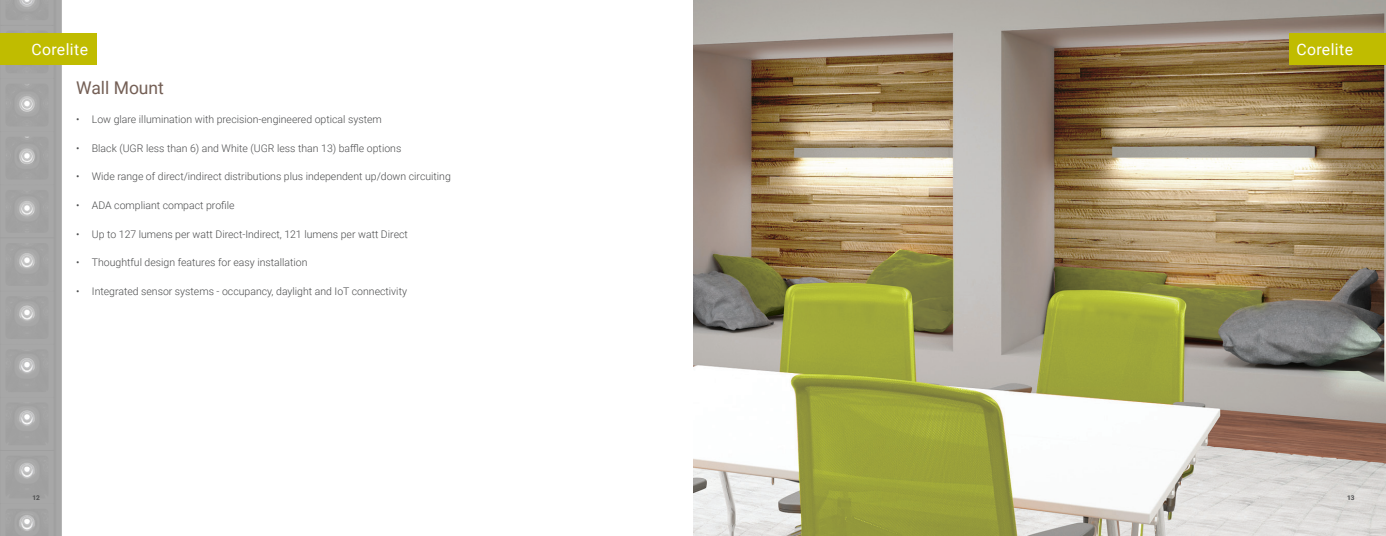
<style>
.page{position:relative;width:1386px;height:536px;background:#fff}
.page>*{position:absolute;margin:0;border:0;box-sizing:border-box;transform-origin:0 0}
.t1{font:17.5px "Roboto";color:#745f55}
.t2{font:15.75px "Roboto";letter-spacing:.025em;color:#fff}
.t3{font:300 10.5px "Roboto";color:#4b4c4d}
._02_Body__7_5_pt{font:700 6.56px "Roboto";color:#4b4c4d}
</style>
<div class="page">
<img style="left:0;top:0;width:70px;height:536px">
<div style="left:0;top:34px;width:97px;height:31px;background:#c0bc00"></div>
<img style="left:693px;top:0;width:693px;height:536px">
<div style="left:1289px;top:34px;width:97px;height:31px;background:#c0bc00"></div>
<h2 class="t2" style="left:31px;top:39px;width:58px">Corelite</h2>
<p class="t1" style="left:76px;top:75px;width:89px">Wall Mount</p>
<p class="t3" style="left:76px;top:112px;width:307px">• Low glare illumination with precision-engineered optical system</p>
<p class="t3" style="left:76px;top:140px;width:327px">• Black (UGR less than 6) and White (UGR less than 13) baffle options</p>
<p class="t3" style="left:76px;top:169px;width:376px">• Wide range of direct/indirect distributions plus independent up/down circuiting</p>
<p class="t3" style="left:76px;top:198px;width:160px">• ADA compliant compact profile</p>
<p class="t3" style="left:76px;top:226px;width:333px">• Up to 127 lumens per watt Direct-Indirect, 121 lumens per watt Direct</p>
<p class="t3" style="left:76px;top:255px;width:233px">• Thoughtful design features for easy installation</p>
<p class="t3" style="left:76px;top:284px;width:332px">• Integrated sensor systems - occupancy, daylight and IoT connectivity</p>
<p class="_02_Body__7_5_pt" style="left:32px;top:493px;width:9px">12</p>
<p class="t2" style="left:1296px;top:39px;width:58px">Corelite</p>
<p class="_02_Body__7_5_pt" style="left:1347px;top:493px;width:9px">13</p>
</div>
